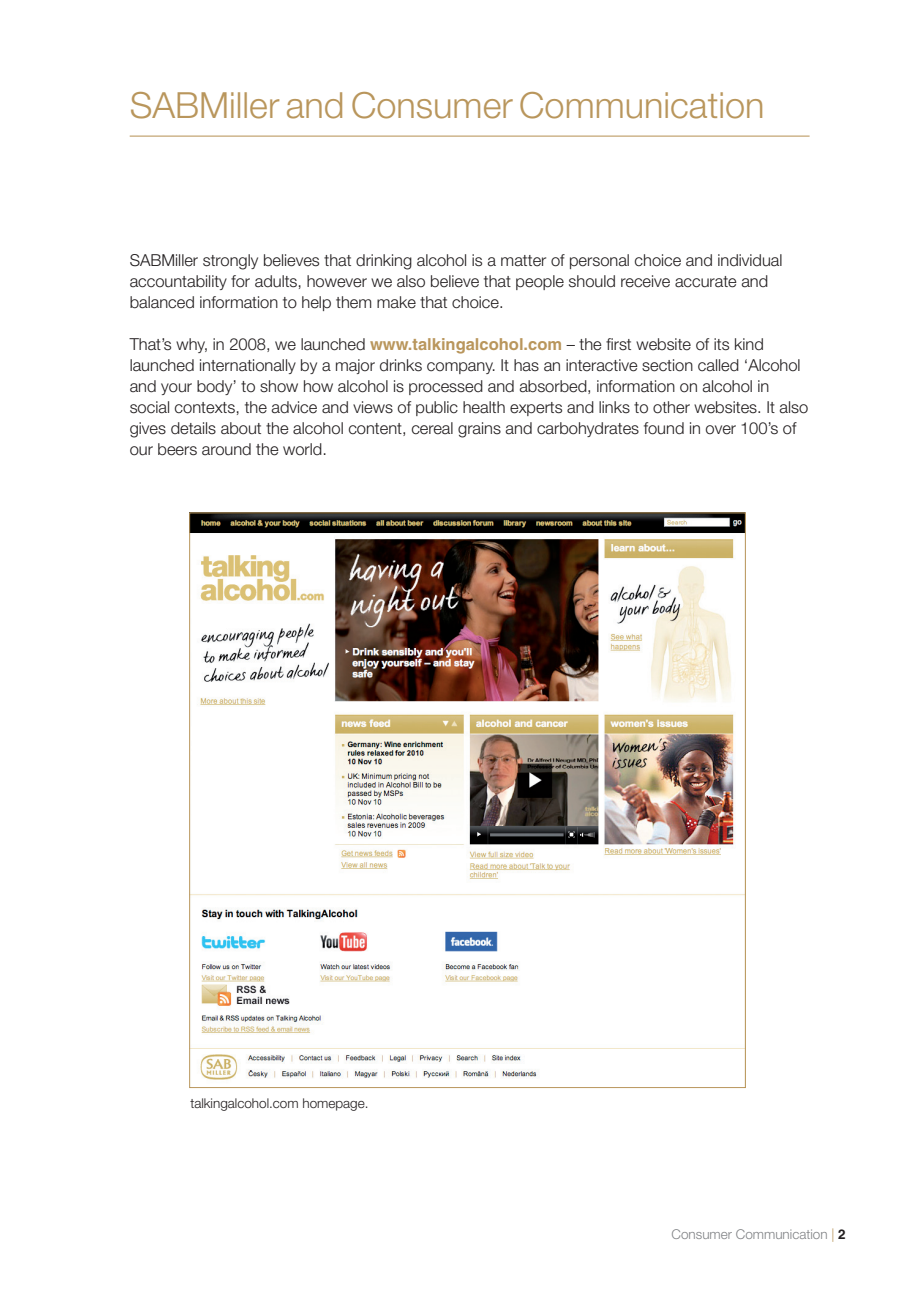
<style>
.page{position:relative;width:919px;height:1289px;background:#fff}
.page>*{position:absolute;margin:0;border:0;box-sizing:border-box;transform-origin:0 0}
.t1{font:300 36px "Helvetica Neue";color:#b9965c}
.t2{font:300 16.5px/21px "Helvetica Neue";color:#231f20}
.t3{font:300 13.5px "Helvetica Neue";color:#231f20}
.t4{font:300 13.5px "Helvetica Neue";color:#808285}
.s1{font-family:"Helvetica";font-weight:700;color:#b9965c}
.s2{color:#b9965c}
.s3{font-family:"Helvetica";font-weight:700;color:#231f20}
</style>
<div class="page">
<hr style="left:130px;top:136px;width:679px;height:1px;background:#b9965c">
<img style="left:191px;top:514px;width:552px;height:566px">
<p class="t1" style="left:130px;top:83px;width:636px">SABMiller and Consumer Communication</p>
<p class="t2" style="left:130px;top:249px;width:654px">SABMiller strongly believes that drinking alcohol is a matter of personal choice and individual accountability for adults, however we also believe that people should receive accurate and balanced information to help them make that choice.</p>
<p class="t2" style="left:130px;top:333px;width:680px">That’s why, in 2008, we launched <span class="s1">www.talkingalcohol.com</span> – the first website of its kind launched internationally by a major drinks company. It has an interactive section called ‘Alcohol and your body’ to show how alcohol is processed and absorbed, information on alcohol in social contexts, the advice and views of public health experts and links to other websites. It also gives details about the alcohol content, cereal grains and carbohydrates found in over 100’s of our beers around the world.</p>
<p class="t3" style="left:190px;top:1095px;width:180px">talkingalcohol.com homepage.</p>
<p class="t4" style="left:671px;top:1225px;width:176px">Consumer Communication <span class="s2">|</span> <span class="s3">2</span></p>
</div>
